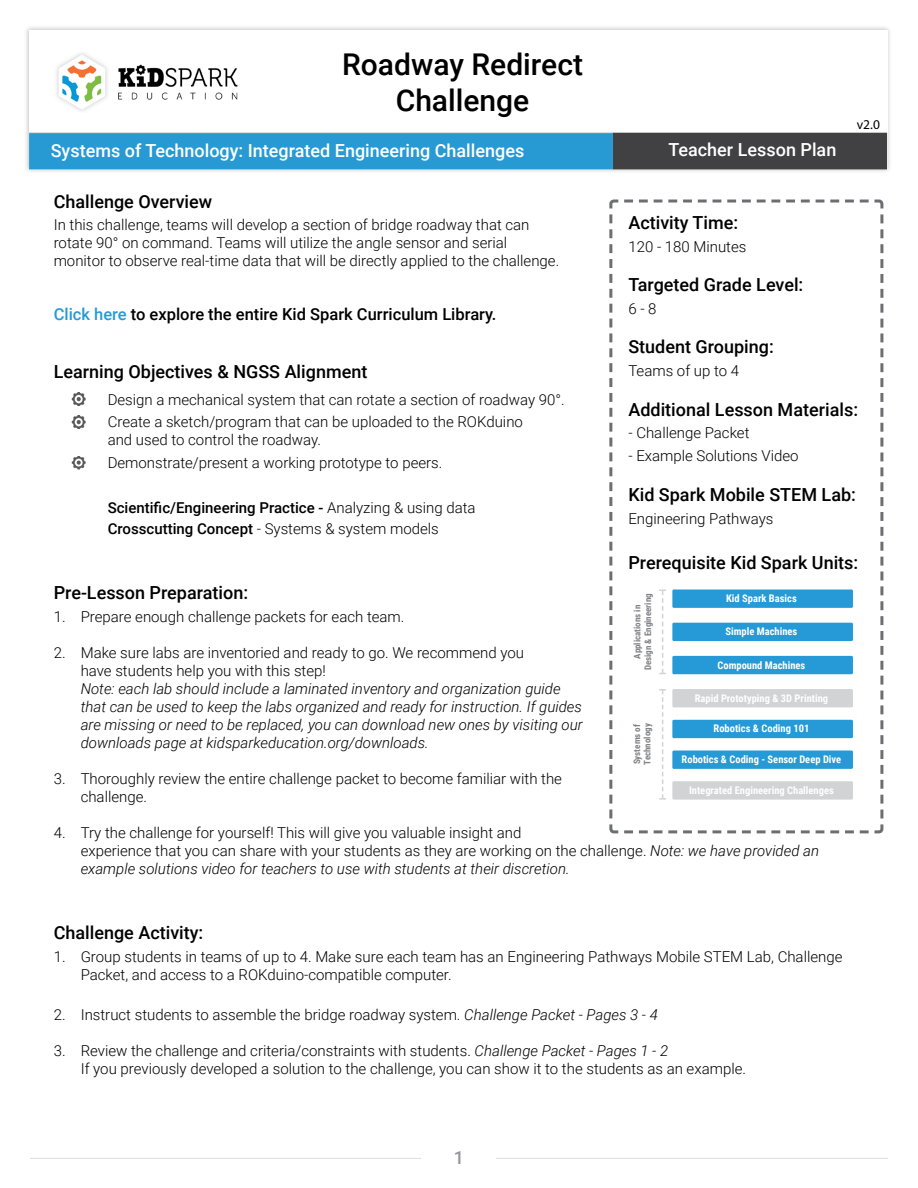
<style>
.page{position:relative;width:918px;height:1188px;background:#fff}
.page>*{position:absolute;margin:0;border:0;box-sizing:border-box;transform-origin:0 0}
.t1{font:500 30px/36px "Roboto";color:#000;text-align:center}
.t2{font:500 18px "Roboto";color:#000001}
.t3{font:500 18px "Roboto";color:#fff}
.t4{font:500 18px "Roboto";color:#000}
.t5{font:500 18px "Roboto";color:#939598}
.t6{font:500 16.5px "Roboto";color:#000}
.t7{font:300 15px/18px "Roboto";color:#000}
.t8{font:italic 300 15px/18px "Roboto";color:#000}
.t9{font:500 15px/21.6px "Roboto";color:#000}
.t10{font:13.5px "Myriad Pro";color:#000}
.t11{font:700 10.5px "Roboto Condensed";color:#fff}
.t12{font:700 9px/10.5px "Roboto Condensed";color:#808285;text-align:center}
.s1{color:#259ad6}
.s2{font-weight:300}
.s3{font-style:italic}
</style>
<div class="page">
<hr style="left:30px;top:1158px;width:391px;height:1px;background:#dcddde">
<hr style="left:496px;top:1158px;width:392px;height:1px;background:#dcddde">
<div style="left:24px;top:25px;width:868px;height:150px;background:#000;opacity:.25"></div>
<div style="left:29px;top:30px;width:858px;height:140px;background:#fff"></div>
<div style="left:29px;top:133px;width:584px;height:37px;background:#279ad4;border:2px solid #279ad4"></div>
<img style="left:56px;top:53px;width:182px;height:58px">
<hr style="left:29px;top:132px;width:858px;height:1px;background:#dcddde">
<div style="left:613px;top:133px;width:274px;height:37px;background:#414042;border:2px solid #414042"></div>
<svg style="left:609px;top:199px;width:275px;height:635px"></svg>
<img style="left:71px;top:392px;width:15px;height:14px">
<img style="left:71px;top:415px;width:15px;height:14px">
<img style="left:71px;top:456px;width:15px;height:13px">
<svg style="left:659px;top:590px;width:7px;height:84px"></svg>
<svg style="left:659px;top:689px;width:7px;height:111px"></svg>
<div style="left:672px;top:590px;width:181px;height:18px;background:#259ad6;border-radius:2px"></div>
<div style="left:672px;top:656px;width:181px;height:18px;background:#259ad6;border-radius:2px"></div>
<div style="left:672px;top:689px;width:181px;height:18px;background:#d1d3d4;border-radius:2px"></div>
<div style="left:672px;top:720px;width:181px;height:18px;background:#259ad6;border-radius:2px"></div>
<div style="left:672px;top:751px;width:181px;height:18px;background:#259ad6;border-radius:2px"></div>
<div style="left:672px;top:781px;width:181px;height:19px;background:#d1d3d4;border-radius:2px"></div>
<div style="left:672px;top:623px;width:181px;height:18px;background:#259ad6;border-radius:2px"></div>
<h1 class="t1" style="left:342px;top:45px;width:242px">Roadway Redirect<br>Challenge</h1>
<p class="t3" style="left:51px;top:138px;width:475px">Systems of Technology: Integrated Engineering Challenges</p>
<p class="t3" style="left:668px;top:137px;width:169px">Teacher Lesson Plan</p>
<p class="t10" style="left:857px;top:116px;width:25px">v2.0</p>
<p class="t4" style="left:54px;top:189px;width:160px">Challenge Overview</p>
<p class="t7" style="left:54px;top:215px;width:507px">In this challenge, teams will develop a section of bridge roadway that can rotate 90° on command. Teams will utilize the angle sensor and serial monitor to observe real-time data that will be directly applied to the challenge.</p>
<p class="t6" style="left:54px;top:303px;width:444px"><span class="s1">Click here</span> to explore the entire Kid Spark Curriculum Library.</p>
<p class="t2" style="left:54px;top:359px;width:315px">Learning Objectives &amp; NGSS Alignment</p>
<p class="t7" style="left:108px;top:388px;width:459px;line-height:22.5px">Design a mechanical system that can rotate a section of roadway 90°.<br>Create a sketch/program that can be uploaded to the ROKduino</p>
<p class="t7" style="left:108px;top:428px;width:336px;line-height:22.5px">and used to control the roadway.<br>Demonstrate/present a working prototype to peers.</p>
<p class="t9" style="left:108px;top:496px;width:369px">Scientific/Engineering Practice - <span class="s2">Analyzing &amp; using data<br></span>Crosscutting Concept <span class="s2">- Systems &amp; system models</span></p>
<p class="t2" style="left:628px;top:210px;width:111px">Activity Time:</p>
<p class="t7" style="left:628px;top:237px;width:120px">120 - 180 Minutes</p>
<p class="t2" style="left:628px;top:272px;width:176px">Targeted Grade Level:</p>
<p class="t7" style="left:628px;top:299px;width:30px">6 - 8</p>
<p class="t2" style="left:628px;top:334px;width:147px">Student Grouping:</p>
<p class="t7" style="left:628px;top:361px;width:112px">Teams of up to 4</p>
<p class="t2" style="left:628px;top:397px;width:231px">Additional Lesson Materials:</p>
<p class="t7" style="left:628px;top:423px;width:123px">- Challenge Packet</p>
<p class="t7" style="left:628px;top:446px;width:172px">- Example Solutions Video</p>
<p class="t2" style="left:628px;top:482px;width:229px">Kid Spark Mobile STEM Lab:</p>
<p class="t7" style="left:628px;top:509px;width:146px">Engineering Pathways</p>
<p class="t2" style="left:628px;top:550px;width:231px">Prerequisite Kid Spark Units:</p>
<p class="t4" style="left:54px;top:580px;width:196px">Pre-Lesson Preparation:</p>
<p class="t7" style="left:54px;top:607px;width:352px">1. Prepare enough challenge packets for each team.</p>
<p class="t7" style="left:81px;top:643px;width:445px;text-indent:-27px">2. Make sure labs are inventoried and ready to go. We recommend you have students help you with this step!</p>
<p class="t8" style="left:81px;top:679px;width:504px">Note: each lab should include a laminated inventory and organization guide that can be used to keep the labs organized and ready for instruction. If guides are missing or need to be replaced, you can download new ones by visiting our downloads page at kidsparkeducation.org/downloads.</p>
<p class="t7" style="left:81px;top:769px;width:483px;text-indent:-27px">3. Thoroughly review the entire challenge packet to become familiar with the challenge.</p>
<p class="t7" style="left:81px;top:823px;width:740px;text-indent:-27px">4. Try the challenge for yourself! This will give you valuable insight and<br>experience that you can share with your students as they are working on the challenge. <span class="s3">Note: we have provided an example solutions video for teachers to use with students at their discretion.</span></p>
<p class="t12" style="left:632px;top:670px;width:78px;rotate:-90deg">Applications in<br>Design &amp; Engineering</p>
<p class="t11" style="left:726px;top:591px;width:72px">Kid Spark Basics</p>
<p class="t11" style="left:726px;top:624px;width:73px">Simple Machines</p>
<p class="t11" style="left:718px;top:657px;width:89px">Compound Machines</p>
<p class="t11" style="left:695px;top:691px;width:135px">Rapid Prototyping &amp; 3D Printing</p>
<p class="t11" style="left:714px;top:721px;width:97px">Robotics &amp; Coding 101</p>
<p class="t11" style="left:682px;top:752px;width:161px">Robotics &amp; Coding - Sensor Deep Dive</p>
<p class="t11" style="left:689px;top:783px;width:146px">Integrated Engineering Challenges</p>
<p class="t12" style="left:631px;top:765px;width:43px;text-align:left;rotate:-90deg">Systems of<br>Technology</p>
<p class="t4" style="left:54px;top:920px;width:151px">Challenge Activity:</p>
<p class="t7" style="left:81px;top:947px;width:763px;text-indent:-27px">1. Group students in teams of up to 4. Make sure each team has an Engineering Pathways Mobile STEM Lab, Challenge<br>Packet, and access to a ROKduino-compatible computer.</p>
<p class="t7" style="left:54px;top:1005px;width:606px">2. Instruct students to assemble the bridge roadway system. <span class="s3">Challenge Packet - Pages 3 - 4</span></p>
<p class="t7" style="left:81px;top:1041px;width:667px;text-indent:-27px">3. Review the challenge and criteria/constraints with students. <span class="s3">Challenge Packet - Pages 1 - 2<br></span>If you previously developed a solution to the challenge, you can show it to the students as an example.</p>
<p class="t5" style="left:454px;top:1145px;width:12px">1</p>
</div>
